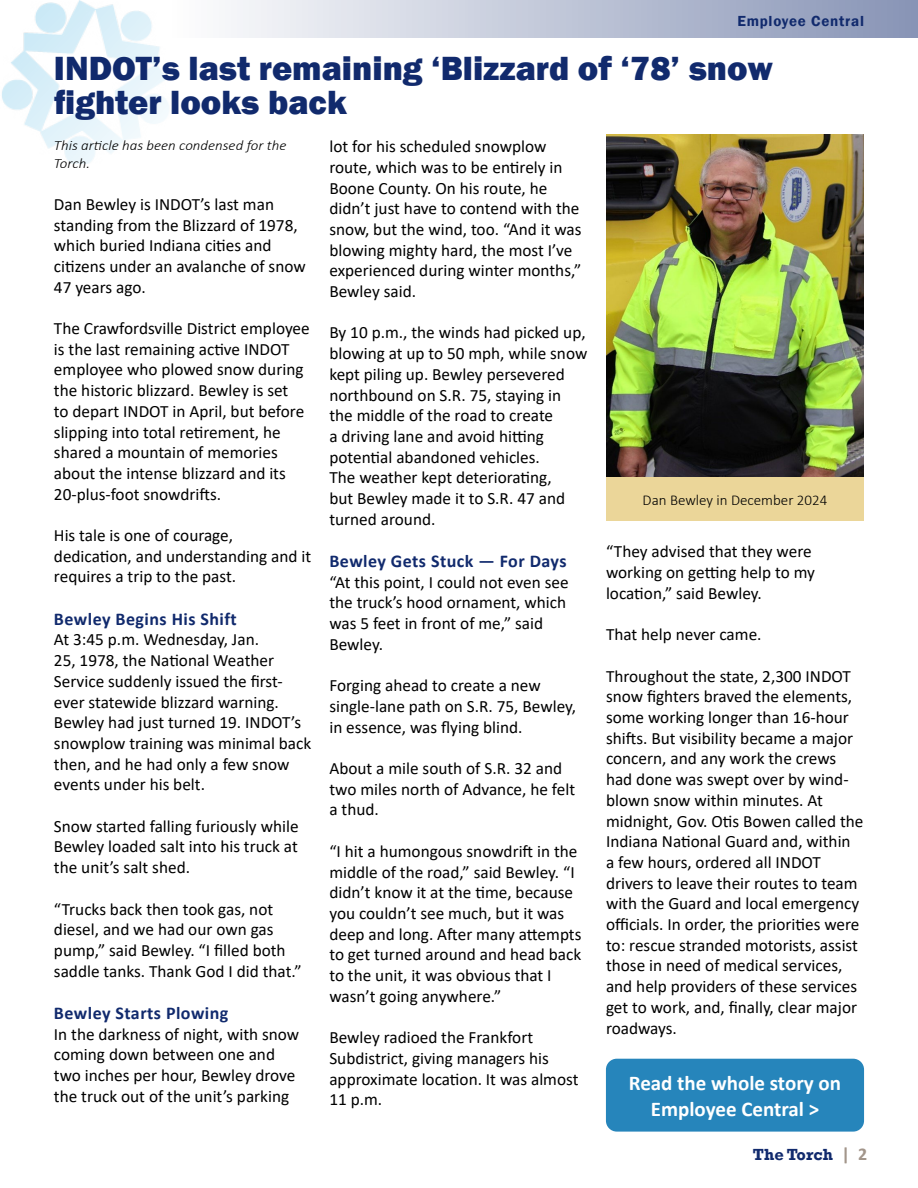
<style>
.page{position:relative;width:918px;height:1188px;background:#fff}
.page>*{position:absolute;margin:0;border:0;box-sizing:border-box;transform-origin:0 0}
.t1{font:800 34.5px/34.5px "Franklin Gothic";color:#112a6d}
.t2{font:700 21px/25.2px "Calibri";color:#fff;text-align:center}
.t3{font:700 18px "Calibri";letter-spacing:.025em;color:#112a6d}
.t4{font:17.25px/20.7px "Calibri";color:#000}
.t5{font:700 16.5px "Rockwell";color:#112a6d}
.t6{font:300 15px "Calibri";color:#000}
.t7{font:600 15px "Franklin Gothic";letter-spacing:.05em;color:#112a6d}
.t8{font:italic 300 14.1px/18px "Calibri";color:#000;scale:1.06 1}
.s1{font-family:"Calibri";font-size:18px;color:#a2958a}
</style>
<div class="page">
<img style="left:2px;top:0;width:167px;height:164px">
<div style="left:171px;top:0;width:747px;height:37px;background:linear-gradient(to right,#fefefe,#8794b5)"></div>
<div style="left:606px;top:1059px;width:258px;height:73px;background:#2685bb;border-radius:11px"></div>
<img style="left:606px;top:135px;width:258px;height:342px">
<div style="left:606px;top:477px;width:258px;height:44px;background:#ebd699"></div>
<p class="t7" style="left:737px;top:11px;width:128px">Employee Central</p>
<h1 class="t1" style="left:54px;top:51px;width:721px">INDOT’s last remaining ‘Blizzard of ‘78’ snow fighter looks back</h1>
<p class="t8" style="left:54px;top:137px;width:221px">This article has been condensed for the<br>Torch.</p>
<p class="t4" style="left:54px;top:193px;width:253px">Dan Bewley is INDOT’s last man standing from the Blizzard of 1978, which buried Indiana cities and citizens under an avalanche of snow<br>47 years ago.</p>
<p class="t4" style="left:54px;top:318px;width:257px">The Crawfordsville District employee is the last remaining active INDOT employee who plowed snow during the historic blizzard. Bewley is set<br>to depart INDOT in April, but before slipping into total retirement, he shared a mountain of memories about the intense blizzard and its 20-plus-foot snowdrifts.</p>
<p class="t4" style="left:54px;top:525px;width:259px">His tale is one of courage, dedication, and understanding and it requires a trip to the past.</p>
<p class="t3" style="left:54px;top:606px;width:184px">Bewley Begins His Shift</p>
<p class="t4" style="left:54px;top:629px;width:259px">At 3:45 p.m. Wednesday, Jan.<br>25, 1978, the National Weather<br>Service suddenly issued the first&shy;ever statewide blizzard warning.<br>Bewley had just turned 19. INDOT’s snowplow training was minimal back then, and he had only a few snow events under his belt.</p>
<p class="t4" style="left:54px;top:815px;width:246px;text-align:justify">Snow started falling furiously while Bewley loaded salt into his truck at the unit’s salt shed.</p>
<p class="t4" style="left:54px;top:898px;width:249px">“Trucks back then took gas, not diesel, and we had our own gas pump,” said Bewley. “I filled both saddle tanks. Thank God I did that.”</p>
<p class="t3" style="left:54px;top:1000px;width:176px">Bewley Starts Plowing</p>
<p class="t4" style="left:54px;top:1023px;width:247px">In the darkness of night, with snow coming down between one and two inches per hour, Bewley drove the truck out of the unit’s parking</p>
<p class="t4" style="left:329px;top:136px;width:254px">lot for his scheduled snowplow route, which was to be entirely in<br>Boone County. On his route, he didn’t just have to contend with the snow, but the wind, too. “And it was blowing mighty hard, the most I’ve experienced during winter months,”<br>Bewley said.</p>
<p class="t4" style="left:329px;top:322px;width:259px">By 10 p.m., the winds had picked up, blowing at up to 50 mph, while snow kept piling up. Bewley persevered northbound on S.R. 75, staying in the middle of the road to create<br>a driving lane and avoid hitting potential abandoned vehicles.<br>The weather kept deteriorating,<br>but Bewley made it to S.R. 47 and turned around.</p>
<p class="t3" style="left:329px;top:548px;width:239px">Bewley Gets Stuck — For Days</p>
<p class="t4" style="left:329px;top:571px;width:241px">“At this point, I could not even see the truck’s hood ornament, which was 5 feet in front of me,” said<br>Bewley.</p>
<p class="t4" style="left:329px;top:675px;width:248px">Forging ahead to create a new single-lane path on S.R. 75, Bewley, in essence, was flying blind.</p>
<p class="t4" style="left:329px;top:758px;width:247px">About a mile south of S.R. 32 and two miles north of Advance, he felt a thud.</p>
<p class="t4" style="left:329px;top:840px;width:254px">“I hit a humongous snowdrift in the middle of the road,” said Bewley. “I didn’t know it at the time, because you couldn’t see much, but it was deep and long. After many attempts to get turned around and head back to the unit, it was obvious that I wasn’t going anywhere.”</p>
<p class="t4" style="left:329px;top:1027px;width:251px">Bewley radioed the Frankfort<br>Subdistrict, giving managers his approximate location. It was almost<br>11 p.m.</p>
<p class="t6" style="left:643px;top:490px;width:186px">Dan Bewley in December 2024</p>
<p class="t4" style="left:606px;top:541px;width:210px">“They advised that they were working on getting help to my location,” said Bewley.</p>
<p class="t4" style="left:606px;top:624px;width:157px">That help never came.</p>
<p class="t4" style="left:606px;top:665px;width:259px">Throughout the state, 2,300 INDOT snow fighters braved the elements, some working longer than 16-hour shifts. But visibility became a major concern, and any work the crews had done was swept over by wind&shy;blown snow within minutes. At midnight, Gov. Otis Bowen called the Indiana National Guard and, within<br>a few hours, ordered all INDOT drivers to leave their routes to team with the Guard and local emergency officials. In order, the priorities were to: rescue stranded motorists, assist those in need of medical services, and help providers of these services get to work, and, finally, clear major roadways.</p>
<p class="t2" style="left:629px;top:1071px;width:214px">Read the whole story on<br>Employee Central &gt;</p>
<p class="t5" style="left:753px;top:1144px;width:116px">The Torch <span class="s1">| 2</span></p>
</div>
